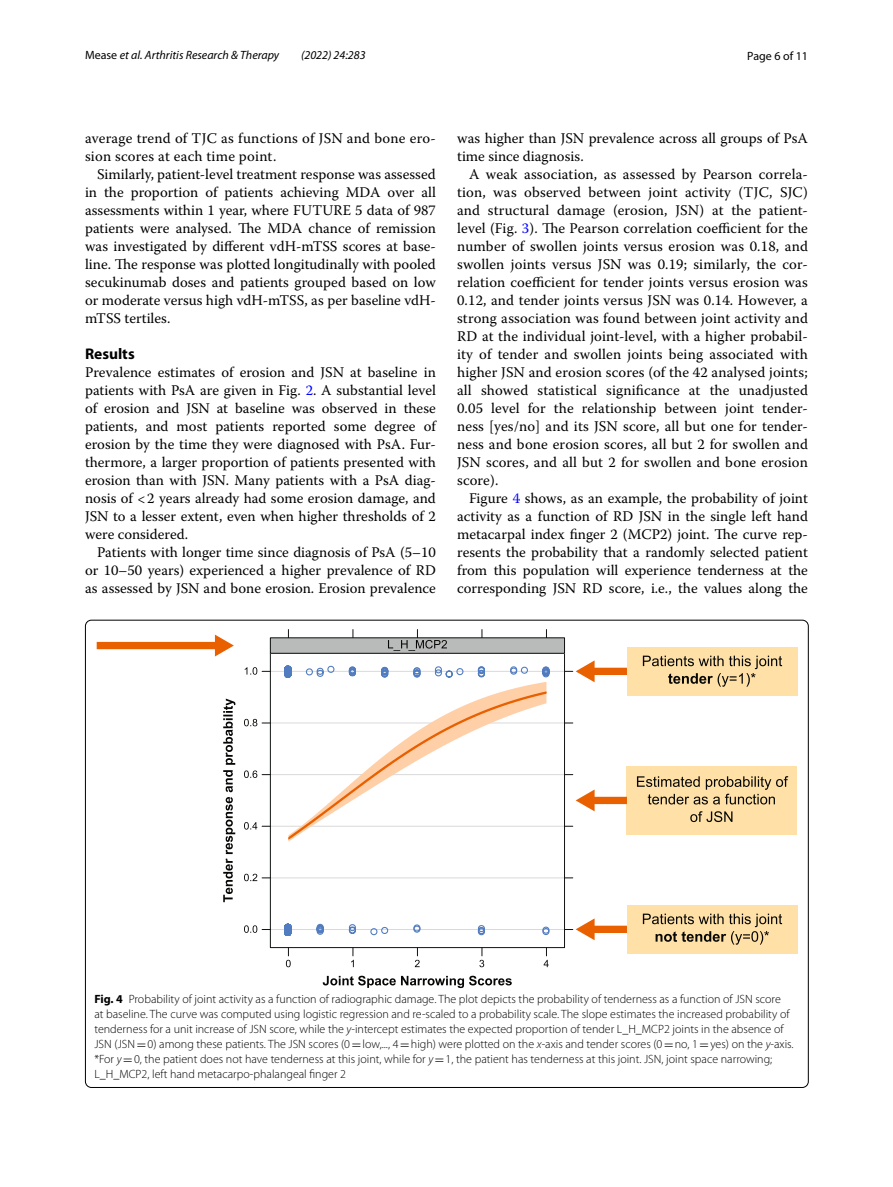
<style>
.page{position:relative;width:893px;height:1187px;background:#fff}
.page>*{position:absolute;margin:0;border:0;box-sizing:border-box;transform-origin:0 0}
.t1{font:700 15.45px "Myriad Pro";color:#000}
.t2{font:14.7px/18px "Warnock Pro";color:#000;text-align:justify}
.t3{font:300 12px/15px "Myriad Pro";color:#000}
.t4{font:italic 12px "Myriad Pro";color:#000}
.t5{font:12px "Myriad Pro";color:#000}
.s1{font-style:normal}
.s2{color:#00f}
.s3{font-weight:700}
.s4{font-style:italic}
.s5{font-family:"MTSY";font-weight:400}
</style>
<div class="page">
<div style="left:627px;top:647px;width:170px;height:48px;background:#ffe1a7"></div>
<svg style="left:323px;top:975px;width:189px;height:12px"></svg>
<svg style="left:223px;top:698px;width:12px;height:204px"></svg>
<svg style="left:244px;top:925px;width:26px;height:7px"></svg>
<svg style="left:244px;top:873px;width:26px;height:8px"></svg>
<svg style="left:244px;top:822px;width:26px;height:7px"></svg>
<svg style="left:244px;top:770px;width:26px;height:8px"></svg>
<svg style="left:244px;top:718px;width:26px;height:8px"></svg>
<svg style="left:643px;top:655px;width:139px;height:31px"></svg>
<svg style="left:245px;top:667px;width:25px;height:7px"></svg>
<svg style="left:286px;top:947px;width:5px;height:20px"></svg>
<svg style="left:351px;top:947px;width:3px;height:20px"></svg>
<svg style="left:415px;top:947px;width:5px;height:20px"></svg>
<svg style="left:479px;top:947px;width:5px;height:20px"></svg>
<svg style="left:544px;top:947px;width:5px;height:20px"></svg>
<div style="left:270px;top:653px;width:295px;height:294px;border:1px solid #111212"></div>
<div style="left:270px;top:637px;width:294px;height:16px;background:#b9baba"></div>
<svg style="left:388px;top:629px;width:59px;height:20px"></svg>
<svg style="left:284px;top:665px;width:262px;height:271px"></svg>
<div style="left:97px;top:642px;width:121px;height:7px;background:#e96001"></div>
<svg style="left:215px;top:634px;width:19px;height:22px"></svg>
<div style="left:591px;top:667px;width:36px;height:8px;background:#e96001"></div>
<svg style="left:564px;top:660px;width:31px;height:22px"></svg>
<div style="left:627px;top:905px;width:170px;height:48px;background:#ffe1a7"></div>
<svg style="left:643px;top:913px;width:139px;height:31px"></svg>
<div style="left:591px;top:925px;width:36px;height:7px;background:#e96001"></div>
<svg style="left:564px;top:918px;width:31px;height:22px"></svg>
<div style="left:627px;top:766px;width:170px;height:68px;background:#ffe1a7"></div>
<svg style="left:637px;top:776px;width:151px;height:28px"></svg>
<svg style="left:690px;top:811px;width:42px;height:11px"></svg>
<div style="left:591px;top:796px;width:36px;height:8px;background:#e96001"></div>
<svg style="left:576px;top:789px;width:19px;height:22px"></svg>
<p class="t4" style="left:85px;top:48px;width:196px"><span class="s1">Mease</span> et al. Arthritis Research &amp; Therapy</p>
<p class="t4" style="left:301px;top:48px;width:66px">(2022) 24:283</p>
<p class="t5" style="left:747px;top:48px;width:62px">Page 6 of 11</p>
<p class="t2" style="left:85px;top:128px;width:352px">average trend of TJC as functions of JSN and bone ero&shy;sion scores at each time point.</p>
<p class="t2" style="left:85px;top:164px;width:352px;text-indent:12px">Similarly, patient-level treatment response was assessed in the proportion of patients achieving MDA over all assessments within 1 year, where FUTURE 5 data of 987 patients were analysed. The MDA chance of remission was investigated by different vdH-mTSS scores at base&shy;line. The response was plotted longitudinally with pooled secukinumab doses and patients grouped based on low or moderate versus high vdH-mTSS, as per baseline vdH&shy;mTSS tertiles.</p>
<p class="t1" style="left:85px;top:343px;width:51px">Results</p>
<p class="t2" style="left:85px;top:362px;width:352px">Prevalence estimates of erosion and JSN at baseline in patients with PsA are given in Fig. <span class="s2">2</span>. A substantial level of erosion and JSN at baseline was observed in these patients, and most patients reported some degree of erosion by the time they were diagnosed with PsA. Fur&shy;thermore, a larger proportion of patients presented with erosion than with JSN. Many patients with a PsA diag&shy;nosis of &lt;2 years already had some erosion damage, and JSN to a lesser extent, even when higher thresholds of 2 were considered.</p>
<p class="t2" style="left:85px;top:542px;width:352px;text-indent:12px">Patients with longer time since diagnosis of PsA (5–10 or 10–50 years) experienced a higher prevalence of RD as assessed by JSN and bone erosion. Erosion prevalence</p>
<p class="t2" style="left:457px;top:128px;width:352px">was higher than JSN prevalence across all groups of PsA time since diagnosis.</p>
<p class="t2" style="left:457px;top:164px;width:352px;text-indent:12px">A weak association, as assessed by Pearson correla&shy;tion, was observed between joint activity (TJC, SJC) and structural damage (erosion, JSN) at the patient&shy;level (Fig. <span class="s2">3</span>). The Pearson correlation coefficient for the number of swollen joints versus erosion was 0.18, and swollen joints versus JSN was 0.19; similarly, the cor&shy;relation coefficient for tender joints versus erosion was 0.12, and tender joints versus JSN was 0.14. However, a strong association was found between joint activity and RD at the individual joint-level, with a higher probabil&shy;ity of tender and swollen joints being associated with higher JSN and erosion scores (of the 42 analysed joints; all showed statistical significance at the unadjusted 0.05 level for the relationship between joint tender&shy;ness [yes/no] and its JSN score, all but one for tender&shy;ness and bone erosion scores, all but 2 for swollen and JSN scores, and all but 2 for swollen and bone erosion score).</p>
<p class="t2" style="left:457px;top:488px;width:352px;text-indent:12px">Figure <span class="s2">4</span> shows, as an example, the probability of joint activity as a function of RD JSN in the single left hand metacarpal index finger 2 (MCP2) joint. The curve rep&shy;resents the probability that a randomly selected patient from this population will experience tenderness at the corresponding JSN RD score, i.e., the values along the</p>
<p class="t3" style="left:94px;top:991px;width:701px"><span class="s3">Fig. 4</span> Probability of joint activity as a function of radiographic damage. The plot depicts the probability of tenderness as a function of JSN score<br>at baseline. The curve was computed using logistic regression and re-scaled to a probability scale. The slope estimates the increased probability of tenderness for a unit increase of JSN score, while the <span class="s4">y</span>-intercept estimates the expected proportion of tender L_H_MCP2 joints in the absence of JSN (JSN<span class="s5">=</span>0) among these patients. The JSN scores (0<span class="s5">=</span>low,..., 4<span class="s5">=</span>high) were plotted on the <span class="s4">x</span>-axis and tender scores (0<span class="s5">=</span>no, 1<span class="s5">=</span>yes) on the <span class="s4">y</span>-axis. *For <span class="s4">y</span><span class="s5">=</span>0, the patient does not have tenderness at this joint, while for <span class="s4">y</span><span class="s5">=</span>1, the patient has tenderness at this joint. JSN, joint space narrowing; L_H_MCP2, left hand metacarpo-phalangeal finger 2</p>
</div>
